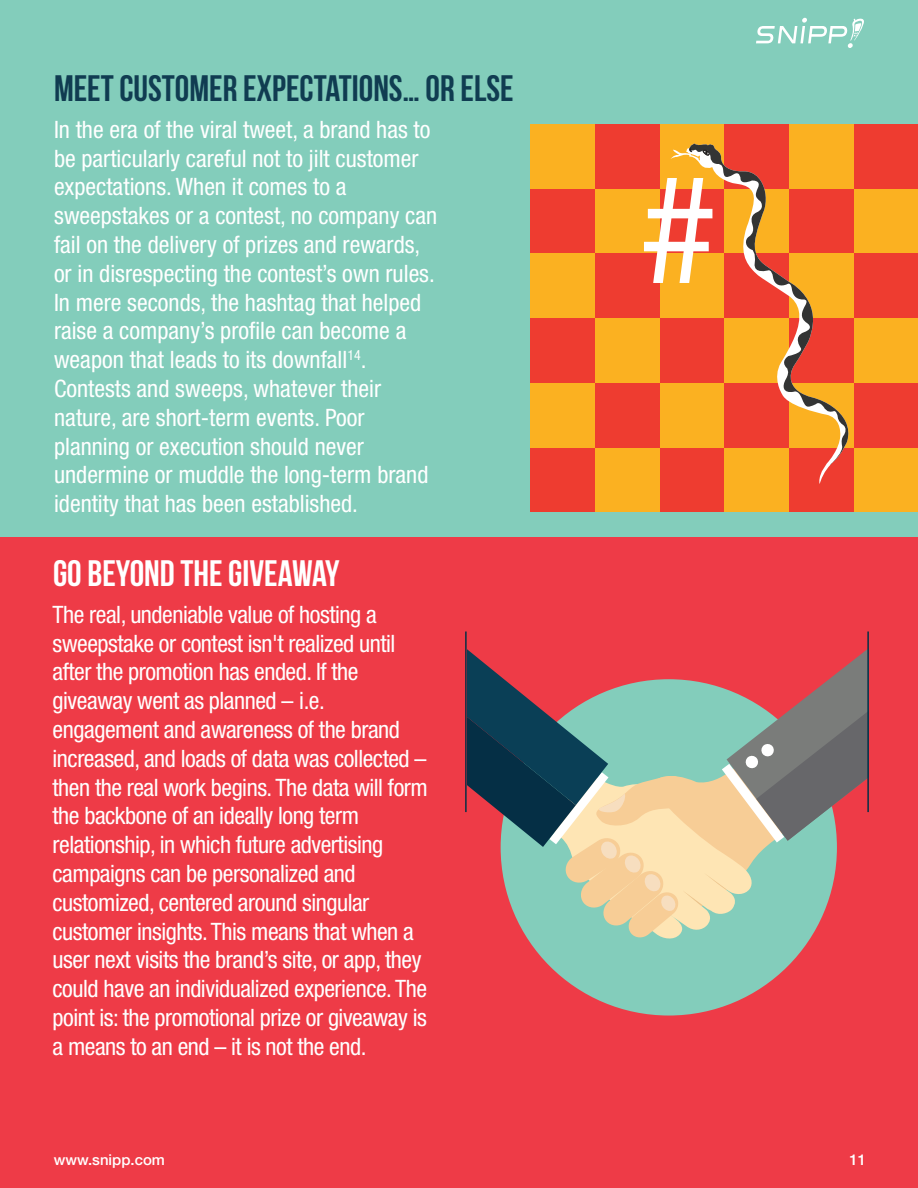
<style>
.page{position:relative;width:918px;height:1188px;background:#ee3b47}
.page>*{position:absolute;margin:0;border:0;box-sizing:border-box;transform-origin:0 0}
.t1{font:700 36.6px "Bebas Neue";color:#103c51}
.t2{font:700 36.6px "Bebas Neue";color:#fff}
.t3{font:condensed 24px/28.8px "Helvetica Neue LT Std";letter-spacing:-.02em;color:#fff}
.t4{font:condensed 24px/28.8px "Helvetica Neue LT Std";color:#fff}
.t5{font:500 15px "Helvetica Neue LT Std";color:#fff}
</style>
<div class="page">
<div style="left:0;top:0;width:918px;height:536px;background:#83cdbb"></div>
<div style="left:595px;top:189px;width:65px;height:65px;background:#fbb121"></div>
<div style="left:531px;top:189px;width:64px;height:65px;background:#ee3c30"></div>
<div style="left:853px;top:189px;width:65px;height:65px;background:#fbb121"></div>
<div style="left:789px;top:189px;width:64px;height:65px;background:#ee3c30"></div>
<div style="left:595px;top:124px;width:65px;height:65px;background:#ee3c30"></div>
<div style="left:531px;top:124px;width:64px;height:65px;background:#fbb121"></div>
<div style="left:853px;top:124px;width:65px;height:65px;background:#ee3c30"></div>
<div style="left:789px;top:124px;width:64px;height:65px;background:#fbb121"></div>
<div style="left:660px;top:124px;width:64px;height:65px;background:#fbb121"></div>
<div style="left:724px;top:124px;width:65px;height:65px;background:#ee3c30"></div>
<div style="left:595px;top:447px;width:65px;height:65px;background:#fbb121"></div>
<div style="left:531px;top:447px;width:64px;height:65px;background:#ee3c30"></div>
<div style="left:853px;top:447px;width:65px;height:65px;background:#fbb121"></div>
<div style="left:789px;top:447px;width:64px;height:65px;background:#ee3c30"></div>
<div style="left:660px;top:447px;width:64px;height:65px;background:#ee3c30"></div>
<div style="left:724px;top:447px;width:65px;height:65px;background:#fbb121"></div>
<div style="left:595px;top:383px;width:65px;height:64px;background:#ee3c30"></div>
<div style="left:531px;top:383px;width:64px;height:64px;background:#fbb121"></div>
<div style="left:853px;top:383px;width:65px;height:64px;background:#ee3c30"></div>
<div style="left:789px;top:383px;width:64px;height:64px;background:#fbb121"></div>
<div style="left:660px;top:383px;width:64px;height:64px;background:#fbb121"></div>
<div style="left:595px;top:254px;width:65px;height:64px;background:#ee3c30"></div>
<div style="left:531px;top:254px;width:64px;height:64px;background:#fbb121"></div>
<div style="left:853px;top:254px;width:65px;height:64px;background:#ee3c30"></div>
<div style="left:789px;top:254px;width:64px;height:64px;background:#fbb121"></div>
<div style="left:660px;top:254px;width:64px;height:64px;background:#fbb121"></div>
<div style="left:595px;top:318px;width:65px;height:65px;background:#fbb121"></div>
<div style="left:531px;top:318px;width:64px;height:65px;background:#ee3c30"></div>
<div style="left:853px;top:318px;width:65px;height:65px;background:#fbb121"></div>
<div style="left:789px;top:318px;width:64px;height:65px;background:#ee3c30"></div>
<div style="left:660px;top:318px;width:64px;height:65px;background:#ee3c30"></div>
<svg style="left:689px;top:144px;width:160px;height:321px"></svg>
<svg style="left:671px;top:147px;width:22px;height:12px"></svg>
<svg style="left:702px;top:149px;width:9px;height:8px"></svg>
<svg style="left:644px;top:178px;width:68px;height:105px"></svg>
<div style="left:501px;top:679px;width:336px;height:337px;background:#83cdbb;border-radius:50%"></div>
<svg style="left:467px;top:649px;width:401px;height:292px"></svg>
<hr style="left:465px;top:632px;width:2px;height:180px;background:#052f45">
<hr style="left:867px;top:632px;width:2px;height:180px;background:#052f45">
<svg style="left:756px;top:17px;width:108px;height:31px"></svg>
<h1 class="t1" style="left:54px;top:68px;width:461px">MEET CUSTOMER EXPECTATIONS… OR ELSE</h1>
<p class="t4" style="left:54px;top:115px;width:385px">In the era of the viral tweet, a brand has to be particularly careful not to jilt customer expectations. When it comes to a sweepstakes or a contest, no company can fail on the delivery of prizes and rewards, or in disrespecting the contest’s own rules.<br>In mere seconds, the hashtag that helped raise a company’s profile can become a weapon that leads to its downfall<sup>14</sup>.<br>Contests and sweeps, whatever their nature, are short-term events. Poor planning or execution should never undermine or muddle the long-term brand identity that has been established.</p>
<h1 class="t2" style="left:53px;top:553px;width:288px">GO BEYOND THE GIVEAWAY</h1>
<p class="t3" style="left:53px;top:600px;width:377px">The real, undeniable value of hosting a sweepstake or contest isn't realized until after the promotion has ended. If the giveaway went as planned – i.e. engagement and awareness of the brand increased, and loads of data was collected – then the real work begins. The data will form the backbone of an ideally long term relationship, in which future advertising campaigns can be personalized and customized, centered around singular customer insights. This means that when a user next visits the brand’s site, or app, they could have an individualized experience. The point is: the promotional prize or giveaway is a means to an end – it is not the end.</p>
<p class="t5" style="left:54px;top:1150px;width:113px">www.snipp.com</p>
<p class="t5" style="left:850px;top:1150px;width:18px">11</p>
</div>
